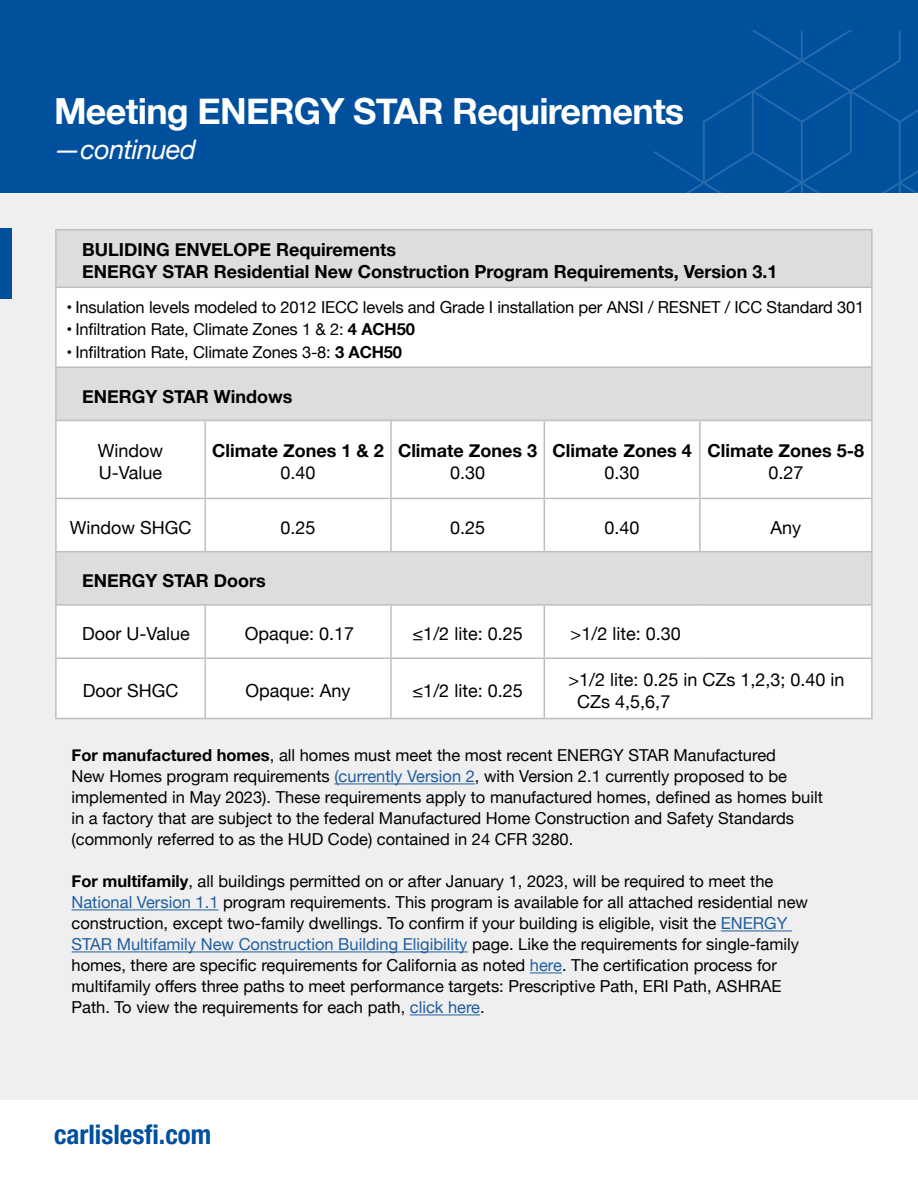
<style>
.page{position:relative;width:918px;height:1188px;background:#fff}
.page>*{position:absolute;margin:0;border:0;box-sizing:border-box;transform-origin:0 0}
.t1{font:700 36px "Helvetica Neue";letter-spacing:-.02em;color:#fff}
.t2{font:700 condensed 27px "Helvetica Neue";color:#00509e}
.t3{font:italic 27px "Helvetica Neue";letter-spacing:-.02em;color:#fff}
.t4{font:700 18px/21.6px "Helvetica Neue";color:#000}
.t5{font:18px/21.6px "Helvetica Neue";color:#000}
.t6{font:16.5px/21px "Helvetica Neue";color:#000}
.s1{font-weight:700}
.s2{color:#215e9e}
</style>
<div class="page">
<div style="left:0;top:192px;width:918px;height:907px;background:#efeff0"></div>
<div style="left:0;top:0;width:918px;height:192px;background:#00509e"></div>
<svg style="left:605px;top:30px;width:313px;height:163px"></svg>
<div style="left:0;top:228px;width:12px;height:70px;background:#00509e"></div>
<hr style="left:334px;top:784px;width:141px;height:1px;background:#215e9e">
<hr style="left:72px;top:910px;width:147px;height:1px;background:#215e9e">
<hr style="left:721px;top:931px;width:71px;height:1px;background:#215e9e">
<hr style="left:72px;top:952px;width:396px;height:1px;background:#215e9e">
<hr style="left:530px;top:973px;width:32px;height:1px;background:#215e9e">
<hr style="left:410px;top:1015px;width:70px;height:1px;background:#215e9e">
<div style="left:57px;top:230px;width:814px;height:57px;background:#dcddde"></div>
<svg style="left:57px;top:288px;width:814px;height:430px;fill:#fff"></svg>
<div style="left:57px;top:606px;width:814px;height:51px;background:#fff"></div>
<hr style="left:55px;top:229px;width:150px;height:1px;background:#bcbec0">
<hr style="left:55px;top:230px;width:2px;height:57px;background:#bcbec0">
<hr style="left:205px;top:229px;width:186px;height:1px;background:#bcbec0">
<hr style="left:391px;top:229px;width:153px;height:1px;background:#bcbec0">
<hr style="left:544px;top:229px;width:156px;height:1px;background:#bcbec0">
<hr style="left:700px;top:229px;width:173px;height:1px;background:#bcbec0">
<hr style="left:871px;top:230px;width:2px;height:57px;background:#bcbec0">
<hr style="left:55px;top:287px;width:150px;height:1px;background:#bcbec0">
<hr style="left:55px;top:288px;width:2px;height:78px;background:#bcbec0">
<hr style="left:205px;top:287px;width:186px;height:1px;background:#bcbec0">
<hr style="left:391px;top:287px;width:153px;height:1px;background:#bcbec0">
<hr style="left:544px;top:287px;width:156px;height:1px;background:#bcbec0">
<hr style="left:700px;top:287px;width:173px;height:1px;background:#bcbec0">
<hr style="left:871px;top:288px;width:2px;height:78px;background:#bcbec0">
<hr style="left:55px;top:366px;width:150px;height:2px;background:#bcbec0">
<hr style="left:55px;top:368px;width:2px;height:52px;background:#bcbec0">
<hr style="left:205px;top:366px;width:186px;height:2px;background:#bcbec0">
<hr style="left:391px;top:366px;width:153px;height:2px;background:#bcbec0">
<hr style="left:544px;top:366px;width:156px;height:2px;background:#bcbec0">
<hr style="left:700px;top:366px;width:173px;height:2px;background:#bcbec0">
<hr style="left:871px;top:368px;width:2px;height:52px;background:#bcbec0">
<hr style="left:55px;top:420px;width:150px;height:1px;background:#bcbec0">
<hr style="left:55px;top:421px;width:2px;height:77px;background:#bcbec0">
<hr style="left:205px;top:420px;width:186px;height:1px;background:#bcbec0">
<hr style="left:204px;top:421px;width:2px;height:77px;background:#bcbec0">
<hr style="left:391px;top:420px;width:153px;height:1px;background:#bcbec0">
<hr style="left:390px;top:421px;width:2px;height:77px;background:#bcbec0">
<hr style="left:544px;top:420px;width:156px;height:1px;background:#bcbec0">
<hr style="left:544px;top:421px;width:1px;height:77px;background:#bcbec0">
<hr style="left:700px;top:420px;width:173px;height:1px;background:#bcbec0">
<hr style="left:699px;top:421px;width:2px;height:77px;background:#bcbec0">
<hr style="left:871px;top:421px;width:2px;height:77px;background:#bcbec0">
<hr style="left:55px;top:498px;width:150px;height:1px;background:#bcbec0">
<hr style="left:55px;top:499px;width:2px;height:52px;background:#bcbec0">
<hr style="left:205px;top:498px;width:186px;height:1px;background:#bcbec0">
<hr style="left:204px;top:499px;width:2px;height:52px;background:#bcbec0">
<hr style="left:391px;top:498px;width:153px;height:1px;background:#bcbec0">
<hr style="left:390px;top:499px;width:2px;height:52px;background:#bcbec0">
<hr style="left:544px;top:498px;width:156px;height:1px;background:#bcbec0">
<hr style="left:544px;top:499px;width:1px;height:52px;background:#bcbec0">
<hr style="left:700px;top:498px;width:173px;height:1px;background:#bcbec0">
<hr style="left:699px;top:499px;width:2px;height:52px;background:#bcbec0">
<hr style="left:871px;top:499px;width:2px;height:52px;background:#bcbec0">
<hr style="left:55px;top:551px;width:150px;height:1px;background:#bcbec0">
<hr style="left:55px;top:552px;width:2px;height:52px;background:#bcbec0">
<hr style="left:205px;top:551px;width:186px;height:1px;background:#bcbec0">
<hr style="left:391px;top:551px;width:153px;height:1px;background:#bcbec0">
<hr style="left:544px;top:551px;width:156px;height:1px;background:#bcbec0">
<hr style="left:700px;top:551px;width:173px;height:1px;background:#bcbec0">
<hr style="left:871px;top:552px;width:2px;height:52px;background:#bcbec0">
<hr style="left:55px;top:604px;width:150px;height:2px;background:#bcbec0">
<hr style="left:55px;top:606px;width:2px;height:51px;background:#bcbec0">
<hr style="left:205px;top:604px;width:186px;height:2px;background:#bcbec0">
<hr style="left:204px;top:606px;width:2px;height:51px;background:#bcbec0">
<hr style="left:391px;top:604px;width:153px;height:2px;background:#bcbec0">
<hr style="left:390px;top:606px;width:2px;height:51px;background:#bcbec0">
<hr style="left:544px;top:604px;width:156px;height:2px;background:#bcbec0">
<hr style="left:544px;top:606px;width:1px;height:51px;background:#bcbec0">
<hr style="left:700px;top:604px;width:173px;height:2px;background:#bcbec0">
<hr style="left:871px;top:606px;width:2px;height:51px;background:#bcbec0">
<hr style="left:55px;top:657px;width:150px;height:2px;background:#bcbec0">
<hr style="left:55px;top:659px;width:2px;height:59px;background:#bcbec0">
<hr style="left:205px;top:657px;width:186px;height:2px;background:#bcbec0">
<hr style="left:204px;top:659px;width:2px;height:59px;background:#bcbec0">
<hr style="left:391px;top:657px;width:153px;height:2px;background:#bcbec0">
<hr style="left:390px;top:659px;width:2px;height:59px;background:#bcbec0">
<hr style="left:544px;top:657px;width:156px;height:2px;background:#bcbec0">
<hr style="left:544px;top:659px;width:1px;height:59px;background:#bcbec0">
<hr style="left:700px;top:657px;width:173px;height:2px;background:#bcbec0">
<hr style="left:871px;top:659px;width:2px;height:59px;background:#bcbec0">
<hr style="left:55px;top:718px;width:150px;height:1px;background:#bcbec0">
<hr style="left:205px;top:718px;width:186px;height:1px;background:#bcbec0">
<hr style="left:391px;top:718px;width:153px;height:1px;background:#bcbec0">
<hr style="left:544px;top:718px;width:156px;height:1px;background:#bcbec0">
<hr style="left:700px;top:718px;width:173px;height:1px;background:#bcbec0">
<h1 class="t1" style="left:54px;top:83px;width:632px">Meeting ENERGY STAR Requirements</h1>
<h2 class="t3" style="left:54px;top:130px;width:144px">—continued</h2>
<p class="t4" style="left:82px;top:240px;width:697px">BULIDING ENVELOPE Requirements<br>ENERGY STAR Residential New Construction Program Requirements, Version 3.1</p>
<p class="t6" style="left:66px;top:297px;width:799px">• Insulation levels modeled to 2012 IECC levels and Grade I installation per ANSI / RESNET / ICC Standard 301</p>
<p class="t6" style="left:66px;top:320px;width:350px">• Infiltration Rate, Climate Zones 1 &amp; 2: <span class="s1">4 ACH50</span></p>
<p class="t6" style="left:66px;top:342px;width:337px">• Infiltration Rate, Climate Zones 3-8: <span class="s1">3 ACH50</span></p>
<p class="t4" style="left:82px;top:386px;width:212px">ENERGY STAR Windows</p>
<p class="t5" style="left:98px;top:441px;width:67px">Window<br>U-Value</p>
<p class="t4" style="left:212px;top:441px;width:173px">Climate Zones 1 &amp; 2</p>
<p class="t5" style="left:281px;top:463px;width:37px">0.40</p>
<p class="t4" style="left:398px;top:441px;width:141px">Climate Zones 3</p>
<p class="t5" style="left:450px;top:463px;width:37px">0.30</p>
<p class="t4" style="left:552px;top:441px;width:141px">Climate Zones 4</p>
<p class="t5" style="left:605px;top:463px;width:37px">0.30</p>
<p class="t4" style="left:708px;top:441px;width:158px">Climate Zones 5-8</p>
<p class="t5" style="left:768px;top:463px;width:37px">0.27</p>
<p class="t5" style="left:70px;top:517px;width:123px">Window SHGC</p>
<p class="t5" style="left:281px;top:517px;width:37px">0.25</p>
<p class="t5" style="left:450px;top:517px;width:37px">0.25</p>
<p class="t5" style="left:605px;top:517px;width:37px">0.40</p>
<p class="t5" style="left:771px;top:517px;width:32px">Any</p>
<p class="t4" style="left:82px;top:570px;width:185px">ENERGY STAR Doors</p>
<p class="t5" style="left:82px;top:624px;width:109px">Door U-Value</p>
<p class="t5" style="left:245px;top:624px;width:111px">Opaque: 0.17</p>
<p class="t5" style="left:413px;top:624px;width:112px">≤1/2 lite: 0.25</p>
<p class="t5" style="left:571px;top:624px;width:112px">&gt;1/2 lite: 0.30</p>
<p class="t5" style="left:83px;top:681px;width:97px">Door SHGC</p>
<p class="t5" style="left:246px;top:681px;width:107px">Opaque: Any</p>
<p class="t5" style="left:413px;top:681px;width:112px">≤1/2 lite: 0.25</p>
<p class="t5" style="left:577px;top:670px;width:269px;text-indent:-9px">&gt;1/2 lite: 0.25 in CZs 1,2,3; 0.40 in<br>CZs 4,5,6,7</p>
<p class="t6" style="left:72px;top:746px;width:753px"><span class="s1">For manufactured homes</span>, all homes must meet the most recent ENERGY STAR Manufactured<br>New Homes program requirements <span class="s2">(currently Version 2</span>, with Version 2.1 currently proposed to be implemented in May 2023). These requirements apply to manufactured homes, defined as homes built in a factory that are subject to the federal Manufactured Home Construction and Safety Standards (commonly referred to as the HUD Code) contained in 24 CFR 3280.</p>
<p class="t6" style="left:72px;top:872px;width:738px"><span class="s1">For multifamily</span>, all buildings permitted on or after January 1, 2023, will be required to meet the <span class="s2">National Version 1.1</span> program requirements. This program is available for all attached residential new construction, except two-family dwellings. To confirm if your building is eligible, visit the <span class="s2">ENERGY STAR Multifamily New Construction Building Eligibility</span> page. Like the requirements for single-family homes, there are specific requirements for California as noted <span class="s2">here</span>. The certification process for multifamily offers three paths to meet performance targets: Prescriptive Path, ERI Path, ASHRAE Path. To view the requirements for each path, <span class="s2">click here</span>.</p>
<h2 class="t2" style="left:54px;top:1118px;width:159px">carlislesfi.com</h2>
</div>
